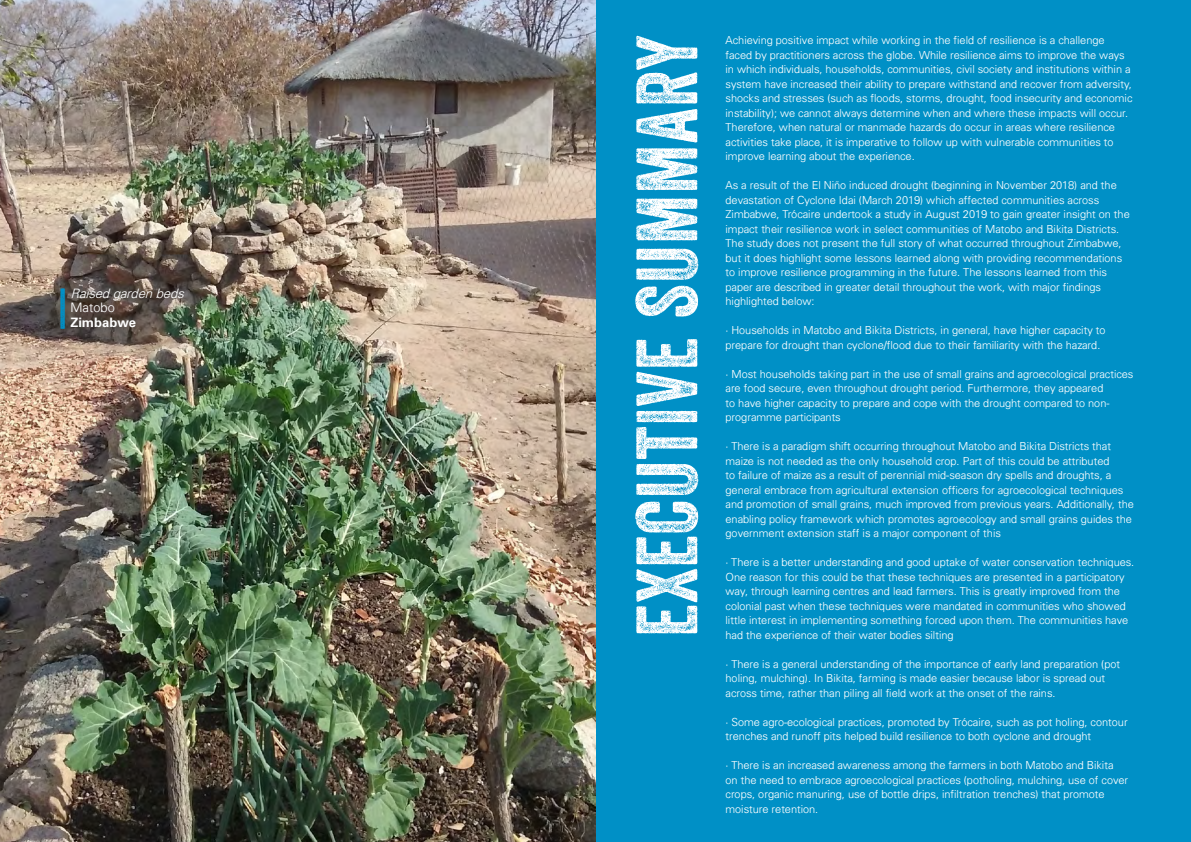
<style>
.page{position:relative;width:1191px;height:842px;background:#fff}
.page>*{position:absolute;margin:0;border:0;box-sizing:border-box;transform-origin:0 0}
.t1{font:84px "Veneer Three";letter-spacing:.01em;color:#fff}
.t2{font:47px "Veneer";color:#0090c6}
.t3{font:italic 300 13px "Univers";color:#fff}
.t4{font:700 13px "Univers LT Std";color:#fff}
.t5{font:300 13px "Univers";color:#fff}
.t6{font:300 11px/14.5px "Univers";color:#fff}
</style>
<div class="page">
<div style="left:530px;top:0;width:661px;height:842px;background:#0090c6"></div>
<img style="left:0;top:0;width:595px;height:842px">
<h2 class="t2" style="left:58px;top:281px;width:11px">|</h2>
<p class="t3" style="left:70px;top:285px;width:115px">Raised garden beds</p>
<p class="t5" style="left:70px;top:300px;width:46px">Matobo</p>
<p class="t4" style="left:70px;top:314px;width:67px">Zimbabwe</p>
<h1 class="t1" style="left:616px;top:637px;width:603px;rotate:-90deg">executive summary</h1>
<p class="t6" style="left:725px;top:33px;width:408px">Achieving positive impact while working in the field of resilience is a challenge faced by practitioners across the globe. While resilience aims to improve the ways in which individuals, households, communities, civil society and institutions within a system have increased their ability to prepare withstand and recover from adversity, shocks and stresses (such as floods, storms, drought, food insecurity and economic instability); we cannot always determine when and where these impacts will occur.<br>Therefore, when natural or manmade hazards do occur in areas where resilience activities take place, it is imperative to follow up with vulnerable communities to improve learning about the experience.</p>
<p class="t6" style="left:725px;top:178px;width:406px">As a result of the El Niño induced drought (beginning in November 2018) and the devastation of Cyclone Idai (March 2019) which affected communities across Zimbabwe, Trócaire undertook a study in August 2019 to gain greater insight on the impact their resilience work in select communities of Matobo and Bikita Districts.<br>The study does not present the full story of what occurred throughout Zimbabwe, but it does highlight some lessons learned along with providing recommendations to improve resilience programming in the future. The lessons learned from this paper are described in greater detail throughout the work, with major findings highlighted below:</p>
<p class="t6" style="left:725px;top:323px;width:381px">• Households in Matobo and Bikita Districts, in general, have higher capacity to prepare for drought than cyclone/flood due to their familiarity with the hazard.</p>
<p class="t6" style="left:725px;top:366px;width:409px">• Most households taking part in the use of small grains and agroecological practices are food secure, even throughout drought period. Furthermore, they appeared<br>to have higher capacity to prepare and cope with the drought compared to non&shy;programme participants</p>
<p class="t6" style="left:725px;top:439px;width:410px">• There is a paradigm shift occurring throughout Matobo and Bikita Districts that maize is not needed as the only household crop. Part of this could be attributed<br>to failure of maize as a result of perennial mid-season dry spells and droughts, a general embrace from agricultural extension officers for agroecological techniques and promotion of small grains, much improved from previous years. Additionally, the enabling policy framework which promotes agroecology and small grains guides the government extension staff is a major component of this</p>
<p class="t6" style="left:725px;top:555px;width:410px">• There is a better understanding and good uptake of water conservation techniques.<br>One reason for this could be that these techniques are presented in a participatory way, through learning centres and lead farmers. This is greatly improved from the colonial past when these techniques were mandated in communities who showed little interest in implementing something forced upon them. The communities have had the experience of their water bodies silting</p>
<p class="t6" style="left:725px;top:656px;width:396px">• There is a general understanding of the importance of early land preparation (pot holing, mulching). In Bikita, farming is made easier because labor is spread out across time, rather than piling all field work at the onset of the rains.</p>
<p class="t6" style="left:725px;top:714px;width:403px">• Some agro-ecological practices, promoted by Trócaire, such as pot holing, contour trenches and runoff pits helped build resilience to both cyclone and drought</p>
<p class="t6" style="left:725px;top:758px;width:404px">• There is an increased awareness among the farmers in both Matobo and Bikita on the need to embrace agroecological practices (potholing, mulching, use of cover crops, organic manuring, use of bottle drips, infiltration trenches) that promote moisture retention.</p>
</div>
